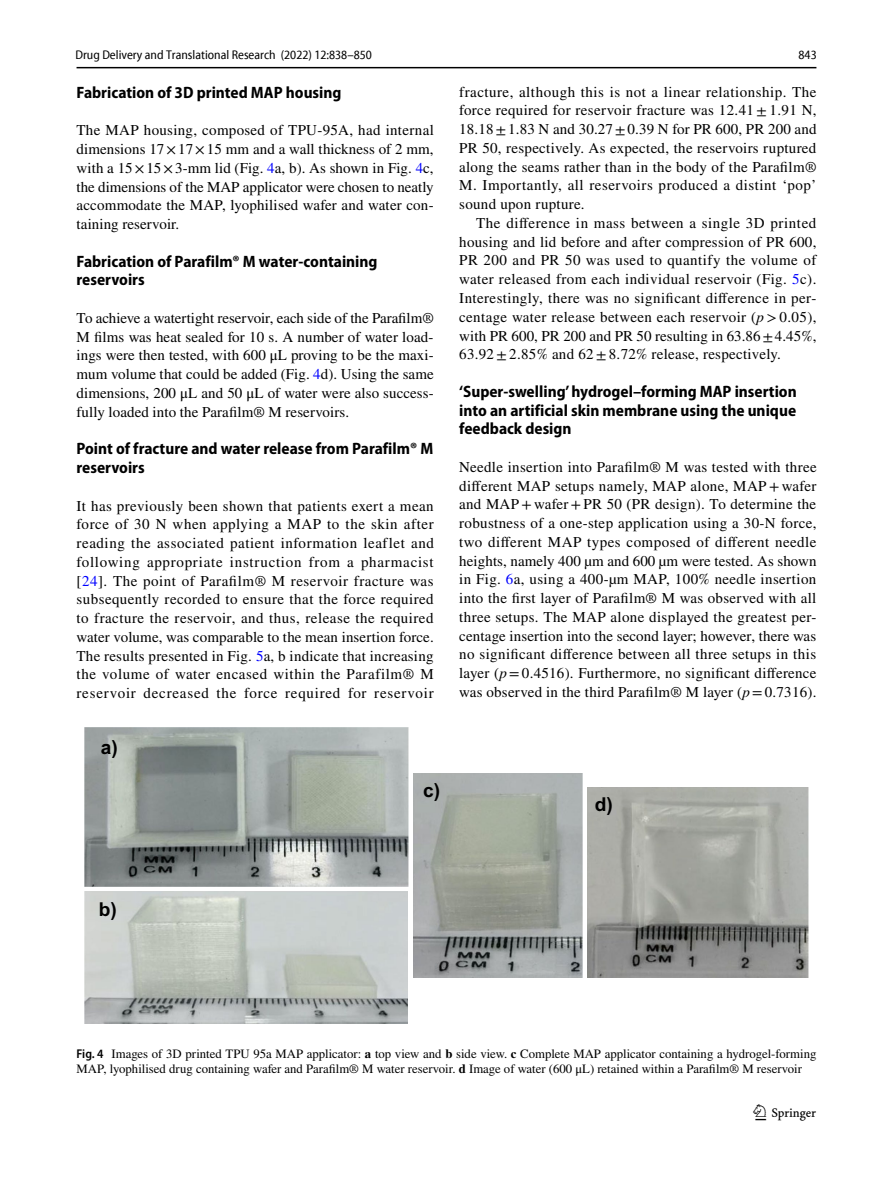
<style>
.page{position:relative;width:893px;height:1187px;background:#fff}
.page>*{position:absolute;margin:0;border:0;box-sizing:border-box;transform-origin:0 0}
.t1{font:22.5px "Springnew Regular 3";color:#000}
.t2{font:700 19.05px "Arial";color:#000}
.t3{font:700 semi-condensed 16.5px/18.8px "Myriad Pro";color:#000}
.t4{font:15px/18.8px "STIX";letter-spacing:.015em;color:#000;text-align:justify}
.t5{font:12.75px/15px "STIX";color:#000}
.t6{font:semi-condensed 12.75px "Myriad Pro Unic";color:#000}
.s1{color:#00f}
.s2{font-style:italic}
.s3{font-family:"Myriad Pro";font-weight:600;font-stretch:semi-condensed}
.s4{font-weight:700}
</style>
<div class="page">
<hr style="left:77px;top:67px;width:739px;height:1px;background:#000">
<img style="left:413px;top:773px;width:169px;height:204px">
<img style="left:85px;top:727px;width:323px;height:158px">
<img style="left:85px;top:891px;width:323px;height:132px">
<img style="left:587px;top:787px;width:221px;height:190px">
<p class="t6" style="left:75px;top:50px;width:298px">Drug Delivery and Translational Research (2022) 12:838–850</p>
<p class="t6" style="left:799px;top:50px;width:20px">843</p>
<p class="t3" style="left:77px;top:83px;width:266px">Fabrication of 3D printed MAP housing</p>
<p class="t4" style="left:77px;top:122px;width:359px">The MAP housing, composed of TPU-95A, had internal dimensions 17×17×15 mm and a wall thickness of 2 mm, with a 15×15×3-mm lid (Fig. <span class="s1">4</span>a, b). As shown in Fig. <span class="s1">4</span>c, the dimensions of the MAP applicator were chosen to neatly accommodate the MAP, lyophilised wafer and water con&shy;taining reservoir.</p>
<p class="t3" style="left:77px;top:252px;width:303px">Fabrication of Parafilm® M water‑containing reservoirs</p>
<p class="t4" style="left:77px;top:309px;width:359px">To achieve a watertight reservoir, each side of the Parafilm® M films was heat sealed for 10 s. A number of water load&shy;ings were then tested, with 600 μL proving to be the maxi&shy;mum volume that could be added (Fig. <span class="s1">4</span>d). Using the same dimensions, 200 μL and 50 μL of water were also success&shy;fully loaded into the Parafilm® M reservoirs.</p>
<p class="t3" style="left:77px;top:439px;width:358px">Point of fracture and water release from Parafilm® M reservoirs</p>
<p class="t4" style="left:77px;top:497px;width:359px">It has previously been shown that patients exert a mean force of 30 N when applying a MAP to the skin after reading the associated patient information leaflet and following appropriate instruction from a pharmacist [<span class="s1">24</span>]. The point of Parafilm® M reservoir fracture was subsequently recorded to ensure that the force required to fracture the reservoir, and thus, release the required water volume, was comparable to the mean insertion force.<br>The results presented in Fig. <span class="s1">5</span>a, b indicate that increasing the volume of water encased within the Parafilm® M reservoir decreased the force required for reservoir</p>
<p class="t2" style="left:101px;top:733px;width:18px">a)</p>
<p class="t2" style="left:423px;top:777px;width:19px">c)</p>
<p class="t4" style="left:459px;top:83px;width:359px">fracture, although this is not a linear relationship. The force required for reservoir fracture was 12.41 ± 1.91 N, 18.18±1.83 N and 30.27±0.39 N for PR 600, PR 200 and PR 50, respectively. As expected, the reservoirs ruptured along the seams rather than in the body of the Parafilm® M. Importantly, all reservoirs produced a distint ‘pop’ sound upon rupture.</p>
<p class="t4" style="left:459px;top:214px;width:359px;text-indent:17px">The difference in mass between a single 3D printed housing and lid before and after compression of PR 600, PR 200 and PR 50 was used to quantify the volume of water released from each individual reservoir (Fig. <span class="s1">5</span>c).<br>Interestingly, there was no significant difference in per&shy;centage water release between each reservoir (<span class="s2">p</span> &gt; 0.05), with PR 600, PR 200 and PR 50 resulting in 63.86±4.45%, 63.92±2.85% and 62±8.72% release, respectively.</p>
<p class="t3" style="left:459px;top:382px;width:339px;text-align:justify">‘Super‑swelling’ hydrogel–forming MAP insertion into an artificial skin membrane using the unique feedback design</p>
<p class="t4" style="left:459px;top:458px;width:359px">Needle insertion into Parafilm® M was tested with three different MAP setups namely, MAP alone, MAP+ wafer and MAP+ wafer+PR 50 (PR design). To determine the robustness of a one-step application using a 30-N force, two different MAP types composed of different needle heights, namely 400 µm and 600 µm were tested. As shown in Fig. <span class="s1">6</span>a, using a 400-µm MAP, 100% needle insertion into the first layer of Parafilm® M was observed with all three setups. The MAP alone displayed the greatest per&shy;centage insertion into the second layer; however, there was no significant difference between all three setups in this layer (<span class="s2">p</span>=0.4516). Furthermore, no significant difference was observed in the third Parafilm® M layer (<span class="s2">p</span>=0.7316).</p>
<p class="t2" style="left:595px;top:790px;width:20px">d)</p>
<p class="t2" style="left:99px;top:896px;width:20px">b)</p>
<p class="t5" style="left:77px;top:1047px;width:741px"><span class="s3">Fig. 4</span> Images of 3D printed TPU 95a MAP applicator: <span class="s4">a</span> top view and <span class="s4">b</span> side view. <span class="s4">c</span> Complete MAP applicator containing a hydrogel-forming<br>MAP, lyophilised drug containing wafer and Parafilm® M water reservoir. <span class="s4">d</span> Image of water (600 μL) retained within a Parafilm® M reservoir</p>
<h1 class="t1" style="left:755px;top:1104px;width:62px">1 3</h1>
</div>
